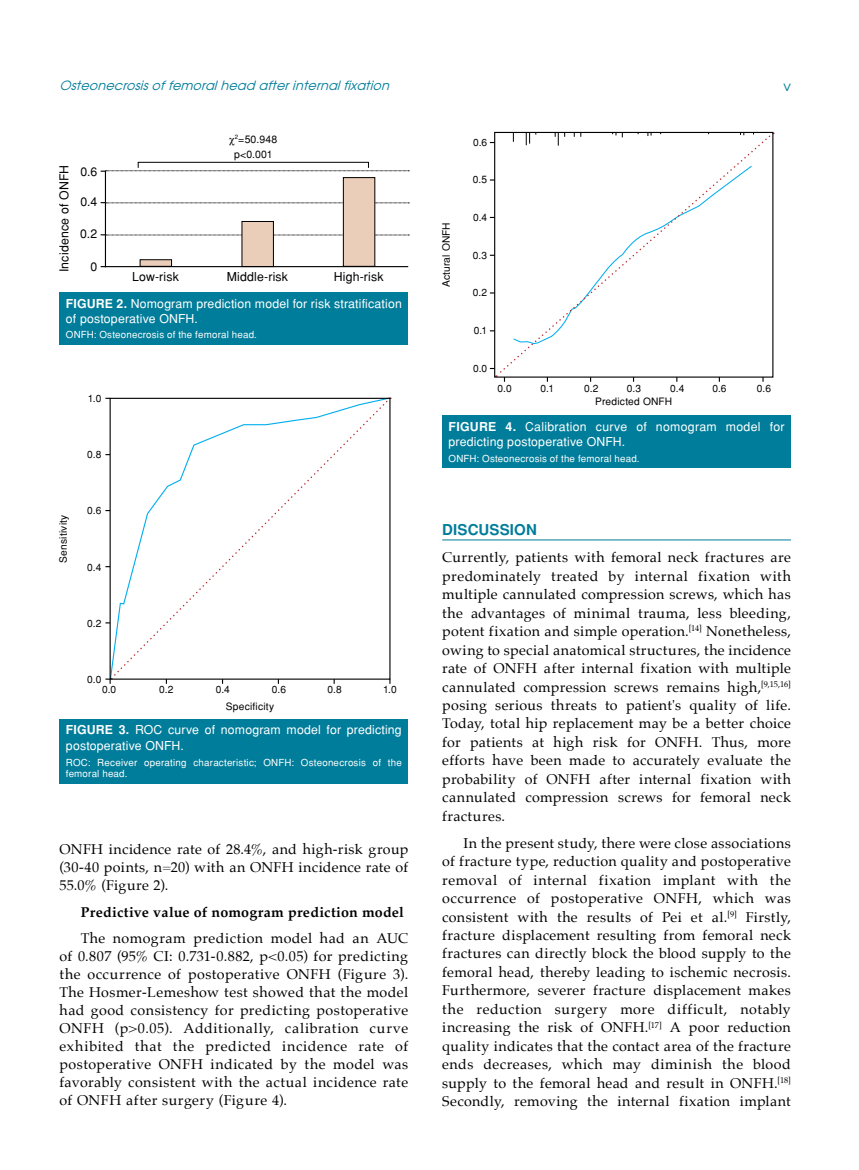
<style>
.page{position:relative;width:859px;height:1170px;background:#fff}
.page>*{position:absolute;margin:0;border:0;box-sizing:border-box;transform-origin:0 0}
.t1{font:700 15px "Helvetica Tr";letter-spacing:.01em;color:#007d9a}
.t2{font:14.25px/18.5px "Palatino";letter-spacing:.025em;color:#000;text-align:justify}
.t3{font:700 14.25px "Palatino";letter-spacing:.015em;color:#000}
.t4{font:13.5px "Avant Garde Tr";color:#007d9a}
.t5{font:italic 12.75px "Avant Garde Tr";color:#007d9a}
.t6{font:12.3px/15.3px "Helvetica Normal Tr";letter-spacing:.015em;color:#fff}
.t7{font:12.3px "Helvetica Normal Tr";letter-spacing:.015em;color:#000}
.t8{font:10.5px/15.3px "Helvetica Normal Tr";letter-spacing:.02em;color:#000}
.t9{font:10.2px "Helvetica Normal Tr";letter-spacing:.02em;color:#000}
.t10{font:9.75px/11.7px "Helvetica Normal Tr";letter-spacing:.02em;color:#fff}
.s1{font-family:"Helvetica Tr";font-weight:700}
</style>
<div class="page">
<hr style="left:442px;top:539px;width:349px;height:1px;background:#007d9a">
<div style="left:242px;top:221px;width:31px;height:45px;background:#ebceb9"></div>
<div style="left:242px;top:221px;width:32px;height:46px;border:1px solid #000"></div>
<div style="left:140px;top:260px;width:32px;height:6px;background:#ebceb9"></div>
<div style="left:140px;top:259px;width:32px;height:7px;border:1px solid #000"></div>
<div style="left:343px;top:178px;width:32px;height:88px;background:#ebceb9"></div>
<div style="left:343px;top:177px;width:32px;height:89px;border:1px solid #000"></div>
<hr style="left:105px;top:171px;width:1px;height:96px;background:#000">
<div style="left:138px;top:162px;width:231px;height:6px;border:1px solid #000"></div>
<svg style="left:101px;top:170px;width:308px;height:2px"></svg>
<svg style="left:101px;top:202px;width:308px;height:2px"></svg>
<svg style="left:101px;top:234px;width:308px;height:2px"></svg>
<hr style="left:105px;top:266px;width:303px;height:1px;background:#000">
<div style="left:60px;top:292px;width:348px;height:53px;background:#007d9a"></div>
<svg style="left:112px;top:400px;width:276px;height:276px"></svg>
<svg style="left:105px;top:678px;width:7px;height:5px"></svg>
<div style="left:60px;top:719px;width:348px;height:64px;background:#007d9a"></div>
<div style="left:442px;top:416px;width:349px;height:52px;background:#007d9a"></div>
<svg style="left:500px;top:134px;width:271px;height:239px"></svg>
<div style="left:494px;top:132px;width:279px;height:245px;border:1px solid #000"></div>
<svg style="left:526px;top:132px;width:4px;height:13px"></svg>
<svg style="left:574px;top:132px;width:7px;height:5px"></svg>
<svg style="left:648px;top:132px;width:4px;height:4px"></svg>
<svg style="left:740px;top:132px;width:4px;height:3px"></svg>
<svg style="left:612px;top:132px;width:11px;height:5px"></svg>
<svg style="left:555px;top:132px;width:10px;height:14px"></svg>
<p class="t5" style="left:60px;top:78px;width:335px">Osteonecrosisoffemoralhead afterinternalfixation</p>
<p class="t4" style="left:783px;top:77px;width:9px">v</p>
<p class="t8" style="left:234px;top:131px;width:45px"><sup>2</sup>=50.948 p&lt;0.001</p>
<p class="t7" style="left:57px;top:272px;width:108px;rotate:-90deg">Incidence of ONFH</p>
<p class="t6" style="left:66px;top:296px;width:337px"><span class="s1">FIGURE 2.</span> Nomogram prediction model for risk stratification of postoperative ONFH.</p>
<p class="t10" style="left:66px;top:329px;width:192px">ONFH: Osteonecrosis of the femoral head.</p>
<p class="t7" style="left:80px;top:164px;width:18px">0.6</p>
<p class="t7" style="left:80px;top:194px;width:18px">0.4</p>
<p class="t7" style="left:80px;top:226px;width:19px">0.2</p>
<p class="t7" style="left:91px;top:259px;width:8px">0</p>
<p class="t7" style="left:227px;top:269px;width:63px">Middle-risk</p>
<p class="t7" style="left:334px;top:269px;width:51px">High-risk</p>
<p class="t7" style="left:132px;top:269px;width:48px">Low-risk</p>
<p class="t9" style="left:88px;top:392px;width:15px">1.0</p>
<p class="t9" style="left:87px;top:448px;width:16px">0.8</p>
<p class="t9" style="left:57px;top:562px;width:50px;rotate:-90deg">Sensitivity</p>
<p class="t9" style="left:87px;top:504px;width:16px">0.6</p>
<p class="t9" style="left:87px;top:561px;width:16px">0.4</p>
<p class="t9" style="left:87px;top:617px;width:16px">0.2</p>
<p class="t9" style="left:87px;top:673px;width:16px">0.0</p>
<p class="t9" style="left:102px;top:683px;width:16px">0.0</p>
<p class="t9" style="left:159px;top:683px;width:16px">0.2</p>
<p class="t9" style="left:216px;top:683px;width:16px">0.4</p>
<p class="t9" style="left:272px;top:683px;width:16px">0.6</p>
<p class="t9" style="left:327px;top:683px;width:16px">0.8</p>
<p class="t9" style="left:383px;top:683px;width:15px">1.0</p>
<p class="t9" style="left:226px;top:700px;width:50px">Specificity</p>
<p class="t6" style="left:66px;top:722px;width:337px"><span class="s1">FIGURE 3.</span> ROC curve of nomogram model for predicting postoperative ONFH.</p>
<p class="t10" style="left:66px;top:756px;width:337px">ROC: Receiver operating characteristic; ONFH: Osteonecrosis of the femoral head.</p>
<p class="t2" style="left:60px;top:840px;width:350px;line-height:18px">ONFH incidence rate of 28.4%, and high-risk group (30-40 points, n=20) with an ONFH incidence rate of 55.0% (Figure 2).</p>
<p class="t3" style="left:81px;top:899px;width:325px">Predictive value of nomogram prediction model</p>
<p class="t2" style="left:60px;top:929px;width:350px;line-height:18px;text-indent:21px">The nomogram prediction model had an AUC of 0.807 (95% CI: 0.731-0.882, p&lt;0.05) for predicting the occurrence of postoperative ONFH (Figure 3).<br>The Hosmer-Lemeshow test showed that the model had good consistency for predicting postoperative ONFH (p&gt;0.05). Additionally, calibration curve exhibited that the predicted incidence rate of postoperative ONFH indicated by the model was favorably consistent with the actual incidence rate of ONFH after surgery (Figure 4).</p>
<p class="t9" style="left:473px;top:136px;width:16px">0.6</p>
<p class="t9" style="left:440px;top:287px;width:67px;rotate:-90deg">Actural ONFH</p>
<p class="t9" style="left:473px;top:173px;width:16px">0.5</p>
<p class="t9" style="left:473px;top:211px;width:16px">0.4</p>
<p class="t9" style="left:473px;top:249px;width:16px">0.3</p>
<p class="t9" style="left:473px;top:286px;width:16px">0.2</p>
<p class="t9" style="left:474px;top:324px;width:15px">0.1</p>
<p class="t9" style="left:473px;top:362px;width:16px">0.0</p>
<p class="t9" style="left:498px;top:382px;width:16px">0.0</p>
<p class="t9" style="left:541px;top:382px;width:15px">0.1</p>
<p class="t9" style="left:584px;top:382px;width:16px">0.2</p>
<p class="t9" style="left:627px;top:382px;width:16px">0.3</p>
<p class="t9" style="left:670px;top:382px;width:16px">0.4</p>
<p class="t9" style="left:712px;top:382px;width:16px">0.6</p>
<p class="t9" style="left:757px;top:382px;width:16px">0.6</p>
<p class="t9" style="left:595px;top:395px;width:79px">Predicted ONFH</p>
<p class="t6" style="left:449px;top:419px;width:337px"><span class="s1">FIGURE 4.</span> Calibration curve of nomogram model for predicting postoperative ONFH.</p>
<p class="t10" style="left:449px;top:452px;width:192px">ONFH: Osteonecrosis of the femoral head.</p>
<p class="t1" style="left:442px;top:521px;width:96px">DISCUSSION</p>
<p class="t2" style="left:442px;top:548px;width:350px">Currently, patients with femoral neck fractures are predominately treated by internal fixation with multiple cannulated compression screws, which has the advantages of minimal trauma, less bleeding, potent fixation and simple operation.<sup>[14]</sup> Nonetheless, owing to special anatomical structures, the incidence rate of ONFH after internal fixation with multiple cannulated compression screws remains high,<sup>[9,15,16] </sup>posing serious threats to patient's quality of life.<br>Today, total hip replacement may be a better choice for patients at high risk for ONFH. Thus, more efforts have been made to accurately evaluate the probability of ONFH after internal fixation with cannulated compression screws for femoral neck fractures.</p>
<p class="t2" style="left:442px;top:833px;width:350px;text-indent:21px">In the present study, there were close associations of fracture type, reduction quality and postoperative removal of internal fixation implant with the occurrence of postoperative ONFH, which was consistent with the results of Pei et al.<sup>[9]</sup> Firstly, fracture displacement resulting from femoral neck fractures can directly block the blood supply to the femoral head, thereby leading to ischemic necrosis.<br>Furthermore, severer fracture displacement makes the reduction surgery more difficult, notably increasing the risk of ONFH.<sup>[17]</sup> A poor reduction quality indicates that the contact area of the fracture ends decreases, which may diminish the blood supply to the femoral head and result in ONFH.<sup>[18] </sup>Secondly, removing the internal fixation implant</p>
</div>
